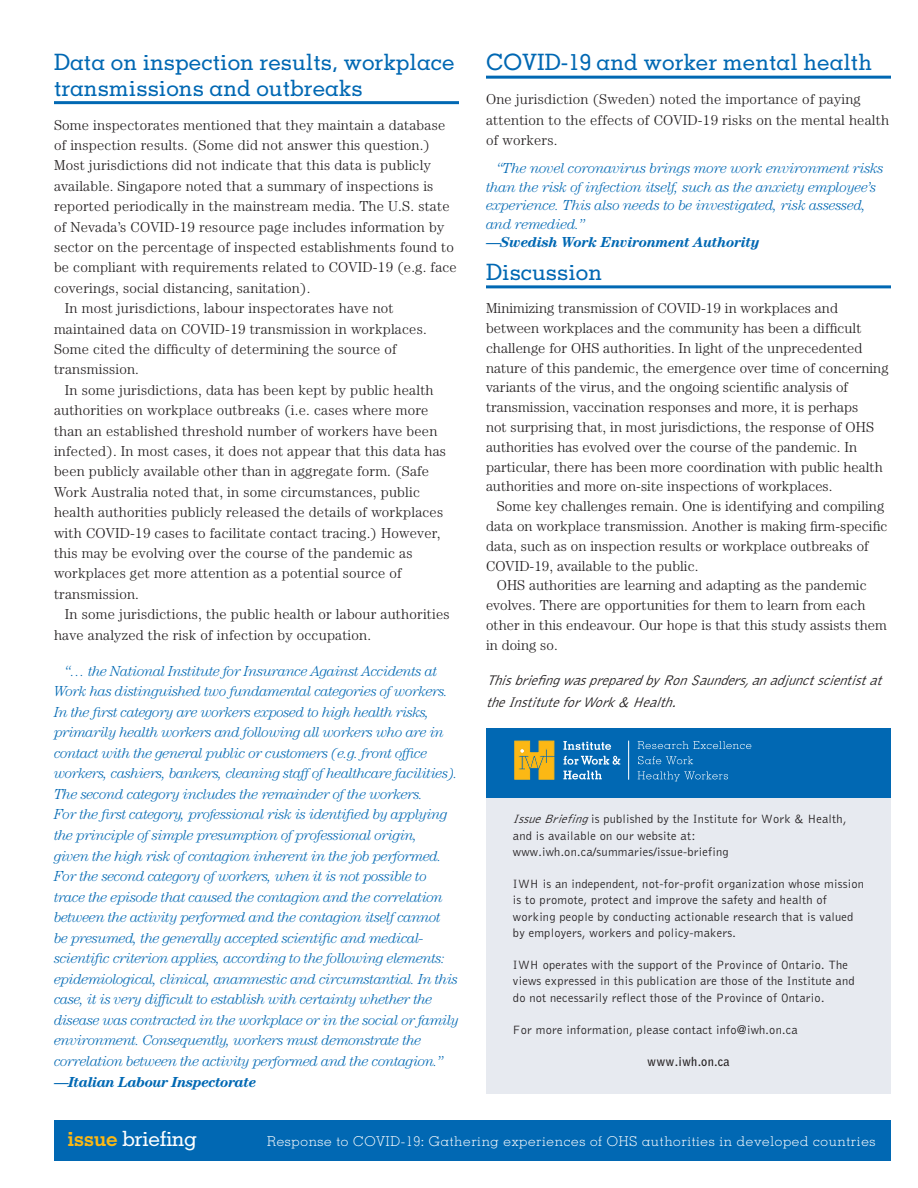
<style>
.page{position:relative;width:918px;height:1188px;background:#fff}
.page>*{position:absolute;margin:0;border:0;box-sizing:border-box;transform-origin:0 0}
.Article_Heading_1{font:500 22.5px/25.5px "Memphis LT Std";color:#0168b3}
.t1{font:500 21px "Memphis LT Std";letter-spacing:-.025em;color:#fff}
.Article_Body_1{font:italic 300 14.55px/20.5px "Century Std";letter-spacing:-.035em;color:#0168b3}
.Article_Body_1-2{font:300 14.4px/20.4px "Century Std";letter-spacing:.015em;color:#231f20}
.Paragraph_Style_1{font:300 14.4px/20.4px "Century Std";letter-spacing:.015em;color:#231f20}
.Issue_Briefing_-_Aut{font:italic 300 14.4px/21.9px "Bell Gothic Std";color:#231f20}
.t2{font:300 13.5px "Memphis LT Std";letter-spacing:.05em;color:#fff}
.Article_-_References{font:300 12.45px/16.2px "Bell Gothic Std";letter-spacing:.015em;color:#231f20}
.Article_-_References-2{font:700 12.45px "Bell Gothic Std";letter-spacing:.015em;color:#231f20}
.s1{font-weight:700}
.s2{font-style:italic}
.s3{font-weight:700;color:#fcb814}
</style>
<div class="page">
<div style="left:54px;top:1120px;width:837px;height:41px;background:#0168b3"></div>
<hr style="left:54px;top:101px;width:405px;height:3px;background:#0168b3">
<hr style="left:486px;top:76px;width:405px;height:3px;background:#0168b3">
<hr style="left:486px;top:285px;width:405px;height:3px;background:#0168b3">
<div style="left:486px;top:798px;width:405px;height:296px;background:#e7eaf0"></div>
<div style="left:486px;top:728px;width:405px;height:70px;background:#0168b3"></div>
<hr style="left:628px;top:741px;width:1px;height:39px;background:#fff">
<svg style="left:515px;top:741px;width:39px;height:38px"></svg>
<svg style="left:563px;top:741px;width:48px;height:9px"></svg>
<svg style="left:564px;top:756px;width:56px;height:9px"></svg>
<svg style="left:563px;top:771px;width:39px;height:8px"></svg>
<svg style="left:638px;top:741px;width:113px;height:8px"></svg>
<svg style="left:638px;top:756px;width:55px;height:8px"></svg>
<svg style="left:638px;top:771px;width:90px;height:10px"></svg>
<p class="Article_Heading_1" style="left:54px;top:49px;width:402px">Data on inspection results, workplace transmissions and outbreaks</p>
<p class="Article_Body_1-2" style="left:54px;top:114px;width:404px">Some inspectorates mentioned that they maintain a database of inspection results. (Some did not answer this question.)<br>Most jurisdictions did not indicate that this data is publicly available. Singapore noted that a summary of inspections is reported periodically in the mainstream media. The U.S. state of Nevada’s COVID-19 resource page includes information by sector on the percentage of inspected establishments found to be compliant with requirements related to COVID-19 (e.g. face coverings, social distancing, sanitation).</p>
<p class="Article_Body_1-2" style="left:54px;top:298px;width:374px;text-indent:11px">In most jurisdictions, labour inspectorates have not maintained data on COVID-19 transmission in workplaces.<br>Some cited the difficulty of determining the source of transmission.</p>
<p class="Article_Body_1-2" style="left:54px;top:380px;width:394px;text-indent:11px">In some jurisdictions, data has been kept by public health authorities on workplace outbreaks (i.e. cases where more than an established threshold number of workers have been infected). In most cases, it does not appear that this data has been publicly available other than in aggregate form. (Safe Work Australia noted that, in some circumstances, public health authorities publicly released the details of workplaces with COVID-19 cases to facilitate contact tracing.) However, this may be evolving over the course of the pandemic as workplaces get more attention as a potential source of transmission.</p>
<p class="Article_Body_1-2" style="left:54px;top:604px;width:397px;text-indent:11px">In some jurisdictions, the public health or labour authorities have analyzed the risk of infection by occupation.</p>
<p class="Article_Body_1" style="left:54px;top:660px;width:406px;text-indent:11px">“… the National Institute for Insurance Against Accidents at Work has distinguished two fundamental categories of workers.<br>In the first category are workers exposed to high health risks, primarily health workers and following all workers who are in contact with the general public or customers (e.g. front office workers, cashiers, bankers, cleaning staff of healthcare facilities).<br>The second category includes the remainder of the workers.<br>For the first category, professional risk is identified by applying the principle of simple presumption of professional origin,<br>given the high risk of contagion inherent in the job performed.<br>For the second category of workers, when it is not possible to trace the episode that caused the contagion and the correlation between the activity performed and the contagion itself cannot<br>be presumed, the generally accepted scientific and medical&shy;scientific criterion applies, according to the following elements: epidemiological, clinical, anamnestic and circumstantial. In this case, it is very difficult to establish with certainty whether the disease was contracted in the workplace or in the social or family environment. Consequently, workers must demonstrate the correlation between the activity performed and the contagion.” <span class="s1">—Italian Labour Inspectorate</span></p>
<p class="Article_Heading_1" style="left:486px;top:49px;width:388px">COVID-19 and worker mental health</p>
<p class="Paragraph_Style_1" style="left:486px;top:89px;width:405px">One jurisdiction (Sweden) noted the importance of paying attention to the effects of COVID-19 risks on the mental health of workers.</p>
<p class="Article_Body_1" style="left:486px;top:159px;width:399px;line-height:18.6px;text-indent:11px">“The novel coronavirus brings more work environment risks than the risk of infection itself, such as the anxiety employee’s experience. This also needs to be investigated, risk assessed, and remedied.”<br><span class="s1">—Swedish Work Environment Authority</span></p>
<p class="Article_Heading_1" style="left:486px;top:259px;width:118px">Discussion</p>
<p class="Article_Body_1-2" style="left:486px;top:298px;width:404px;line-height:19.8px">Minimizing transmission of COVID-19 in workplaces and between workplaces and the community has been a difficult challenge for OHS authorities. In light of the unprecedented nature of this pandemic, the emergence over time of concerning variants of the virus, and the ongoing scientific analysis of transmission, vaccination responses and more, it is perhaps<br>not surprising that, in most jurisdictions, the response of OHS authorities has evolved over the course of the pandemic. In particular, there has been more coordination with public health authorities and more on-site inspections of workplaces.</p>
<p class="Article_Body_1-2" style="left:486px;top:496px;width:403px;line-height:19.8px;text-indent:11px">Some key challenges remain. One is identifying and compiling data on workplace transmission. Another is making firm-specific data, such as on inspection results or workplace outbreaks of COVID-19, available to the public.</p>
<p class="Article_Body_1-2" style="left:486px;top:575px;width:402px;line-height:19.8px;text-indent:11px">OHS authorities are learning and adapting as the pandemic evolves. There are opportunities for them to learn from each other in this endeavour. Our hope is that this study assists them in doing so.</p>
<p class="Issue_Briefing_-_Aut" style="left:486px;top:670px;width:402px">This briefing was prepared by Ron Saunders, an adjunct scientist at the Institute for Work &amp; Health.</p>
<p class="Article_-_References" style="left:513px;top:811px;width:335px"><span class="s2">IssueBriefing</span>is published by the Institute for Work &amp; Health, and is available on our website at: www.iwh.on.ca/summaries/issue-briefing</p>
<p class="Article_-_References" style="left:513px;top:876px;width:353px">IWH is an independent, not-for-profit organization whose mission is to promote, protect and improve the safety and health of working people by conducting actionable research that is valued by employers, workers and policy-makers.</p>
<p class="Article_-_References" style="left:513px;top:957px;width:343px">IWH operates with the support of the Province of Ontario. The views expressed in this publication are those of the Institute and do not necessarily reflect those of the Province of Ontario.</p>
<p class="Article_-_References" style="left:513px;top:1022px;width:286px">For more information, please contact info@iwh.on.ca</p>
<p class="Article_-_References-2" style="left:647px;top:1054px;width:84px">www.iwh.on.ca</p>
<h2 class="t1" style="left:68px;top:1126px;width:131px"><span class="s3">issue</span> briefing</h2>
<p class="t2" style="left:267px;top:1133px;width:610px">Response to COVID-19: Gathering experiences of OHS authorities in developed countries</p>
</div>
